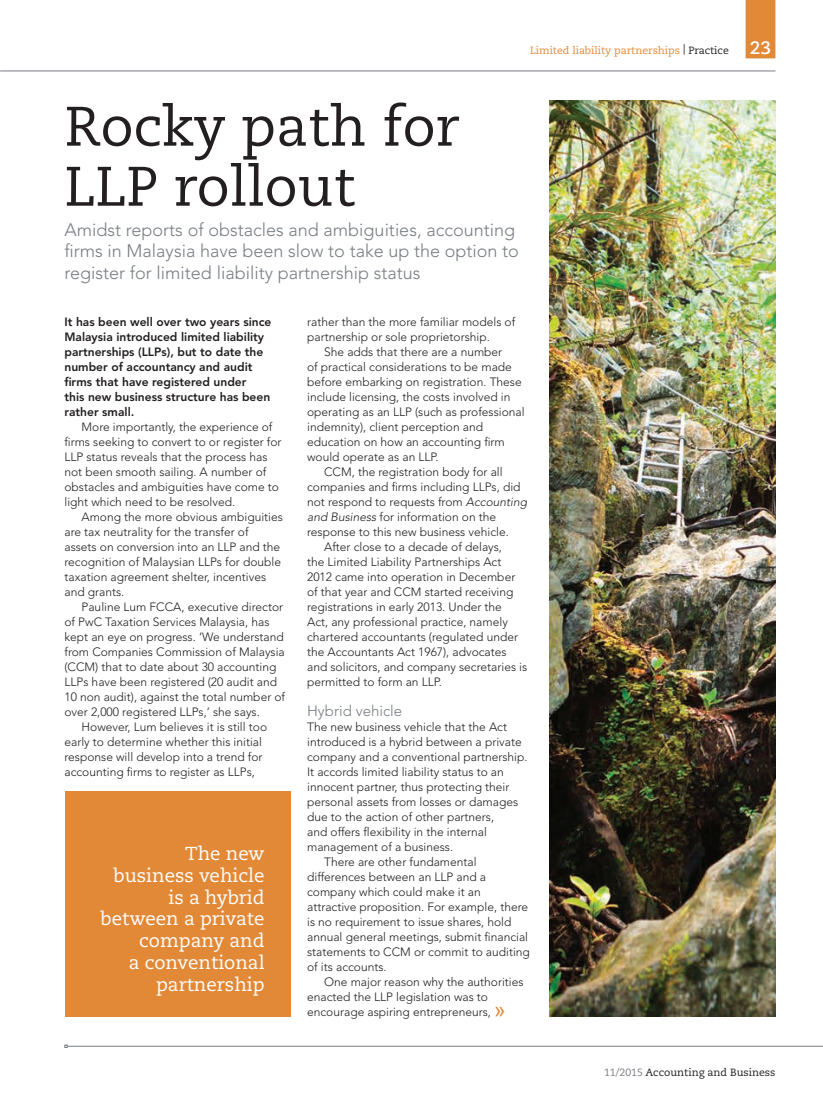
<style>
.page{position:relative;width:823px;height:1104px;background:#fff}
.page>*{position:absolute;margin:0;border:0;box-sizing:border-box;transform-origin:0 0}
.t1{font:55.5px/60px "Caecilia";color:#231f20}
.t2{font:18.75px/21.8px "Caecilia";color:#fff;text-align:right}
.t3{font:300 18px/21.6px "Avenir LT Std";color:#787d83}
.t4{font:700 18px "Caecilia";color:#fff}
.t5{font:300 15px "Avenir LT Std";color:#787d83}
.t6{font:300 12px/15px "Avenir LT Std";color:#231f20}
.t7{font:800 12px/15px "Avenir LT Std";color:#231f20}
.t8{font:10.5px "Caecilia";color:#e28938}
.t9{font:10.5px "Caecilia";color:#231f20}
.s1{color:#231f20}
.s2{font-style:italic}
.s3{font-family:"Arial";font-weight:400;font-size:21px;color:#e28938}
.s4{color:#787d83}
</style>
<div class="page">
<img style="left:549px;top:101px;width:226px;height:914px">
<div style="left:65px;top:791px;width:225px;height:225px;background:#e28938"></div>
<div style="left:745px;top:0;width:30px;height:58px;background:#e28938"></div>
<hr style="left:67px;top:1045px;width:755px;height:1px;background:#787d83">
<hr style="left:1px;top:71px;width:774px;height:1px;background:#787d83">
<p class="t8" style="left:529px;top:44px;width:200px">Limited liability partnerships <span class="s1">| Practice</span></p>
<h1 class="t1" style="left:64px;top:97px;width:396px">Rocky path for<br>LLP rollout</h1>
<h3 class="t3" style="left:64px;top:219px;width:455px">Amidst reports of obstacles and ambiguities, accounting firms in Malaysia have been slow to take up the option to register for limited liability partnership status</h3>
<p class="t7" style="left:64px;top:314px;width:208px">It has been well over two years since<br>Malaysia introduced limited liability partnerships (LLPs), but to date the number of accountancy and audit firms that have registered under<br>this new business structure has been rather small.</p>
<p class="t6" style="left:64px;top:419px;width:218px;text-indent:17px">More importantly, the experience of firms seeking to convert to or register for LLP status reveals that the process has not been smooth sailing. A number of obstacles and ambiguities have come to light which need to be resolved.</p>
<p class="t6" style="left:64px;top:509px;width:220px;text-indent:17px">Among the more obvious ambiguities are tax neutrality for the transfer of assets on conversion into an LLP and the recognition of Malaysian LLPs for double taxation agreement shelter, incentives and grants.</p>
<p class="t6" style="left:64px;top:599px;width:222px;text-indent:17px">Pauline Lum FCCA, executive director of PwC Taxation Services Malaysia, has kept an eye on progress. ‘We understand from Companies Commission of Malaysia (CCM) that to date about 30 accounting LLPs have been registered (20 audit and 10 non audit), against the total number of over 2,000 registered LLPs,’ she says.</p>
<p class="t6" style="left:64px;top:719px;width:204px;text-indent:17px">However, Lum believes it is still too early to determine whether this initial response will develop into a trend for accounting firms to register as LLPs,</p>
<p class="t6" style="left:307px;top:314px;width:209px">rather than the more familiar models of partnership or sole proprietorship.</p>
<p class="t6" style="left:324px;top:344px;width:179px">She adds that there are a number</p>
<p class="t6" style="left:307px;top:359px;width:206px">of practical considerations to be made</p>
<p class="t6" style="left:307px;top:374px;width:216px">before embarking on registration. These</p>
<p class="t6" style="left:307px;top:389px;width:205px">include licensing, the costs involved in</p>
<p class="t6" style="left:307px;top:404px;width:219px">operating as an LLP (such as professional</p>
<p class="t6" style="left:307px;top:419px;width:177px">indemnity), client perception and</p>
<p class="t6" style="left:307px;top:434px;width:199px">education on how an accounting firm</p>
<p class="t6" style="left:307px;top:449px;width:133px">would operate as an LLP.</p>
<p class="t6" style="left:324px;top:464px;width:180px">CCM, the registration body for all</p>
<p class="t6" style="left:307px;top:479px;width:215px">companies and firms including LLPs, did</p>
<p class="t6" style="left:307px;top:494px;width:221px">not respond to requests from <span class="s2">Accounting</span></p>
<p class="t6" style="left:307px;top:509px;width:190px"><span class="s2">and Business</span> for information on the</p>
<p class="t6" style="left:307px;top:524px;width:203px">response to this new business vehicle.</p>
<p class="t6" style="left:324px;top:539px;width:179px">After close to a decade of delays,</p>
<p class="t6" style="left:307px;top:554px;width:195px">the Limited Liability Partnerships Act</p>
<p class="t6" style="left:307px;top:569px;width:209px">2012 came into operation in December</p>
<p class="t6" style="left:307px;top:584px;width:208px">of that year and CCM started receiving</p>
<p class="t6" style="left:307px;top:599px;width:196px">registrations in early 2013. Under the</p>
<p class="t6" style="left:307px;top:614px;width:202px">Act, any professional practice, namely</p>
<p class="t6" style="left:307px;top:629px;width:212px">chartered accountants (regulated under</p>
<p class="t6" style="left:307px;top:644px;width:201px">the Accountants Act 1967), advocates</p>
<p class="t6" style="left:307px;top:659px;width:221px">and solicitors, and company secretaries is</p>
<p class="t6" style="left:307px;top:674px;width:136px">permitted to form an LLP.</p>
<p class="t5" style="left:307px;top:702px;width:96px">Hybrid vehicle</p>
<p class="t6" style="left:307px;top:719px;width:201px">The new business vehicle that the Act</p>
<p class="t6" style="left:307px;top:734px;width:216px">introduced is a hybrid between a private</p>
<p class="t6" style="left:307px;top:749px;width:222px">company and a conventional partnership.</p>
<p class="t6" style="left:307px;top:764px;width:198px">It accords limited liability status to an</p>
<p class="t6" style="left:307px;top:779px;width:204px">innocent partner, thus protecting their</p>
<p class="t6" style="left:307px;top:794px;width:212px">personal assets from losses or damages</p>
<p class="t6" style="left:307px;top:809px;width:188px">due to the action of other partners,</p>
<p class="t6" style="left:307px;top:824px;width:181px">and offers flexibility in the internal</p>
<p class="t6" style="left:307px;top:839px;width:147px">management of a business.</p>
<p class="t6" style="left:324px;top:854px;width:154px">There are other fundamental</p>
<p class="t6" style="left:307px;top:869px;width:180px">differences between an LLP and a</p>
<p class="t6" style="left:307px;top:884px;width:175px">company which could make it an</p>
<p class="t6" style="left:307px;top:899px;width:222px">attractive proposition. For example, there</p>
<p class="t6" style="left:307px;top:914px;width:206px">is no requirement to issue shares, hold</p>
<p class="t6" style="left:307px;top:929px;width:222px">annual general meetings, submit financial</p>
<p class="t6" style="left:307px;top:944px;width:224px">statements to CCM or commit to auditing</p>
<p class="t6" style="left:307px;top:959px;width:81px">of its accounts.</p>
<p class="t6" style="left:324px;top:974px;width:201px">One major reason why the authorities</p>
<p class="t6" style="left:307px;top:989px;width:182px">enacted the LLP legislation was to</p>
<p class="t6" style="left:307px;top:1004px;width:200px">encourage aspiring entrepreneurs, <span class="s3">»</span></p>
<h2 class="t2" style="left:100px;top:843px;width:165px">The new business vehicle is a hybrid between a private company and<br>a conventional partnership</h2>
<h3 class="t4" style="left:749px;top:37px;width:23px">23</h3>
<p class="t9" style="left:603px;top:1066px;width:173px"><span class="s4">11/2015</span> Accounting and Business</p>
</div>
